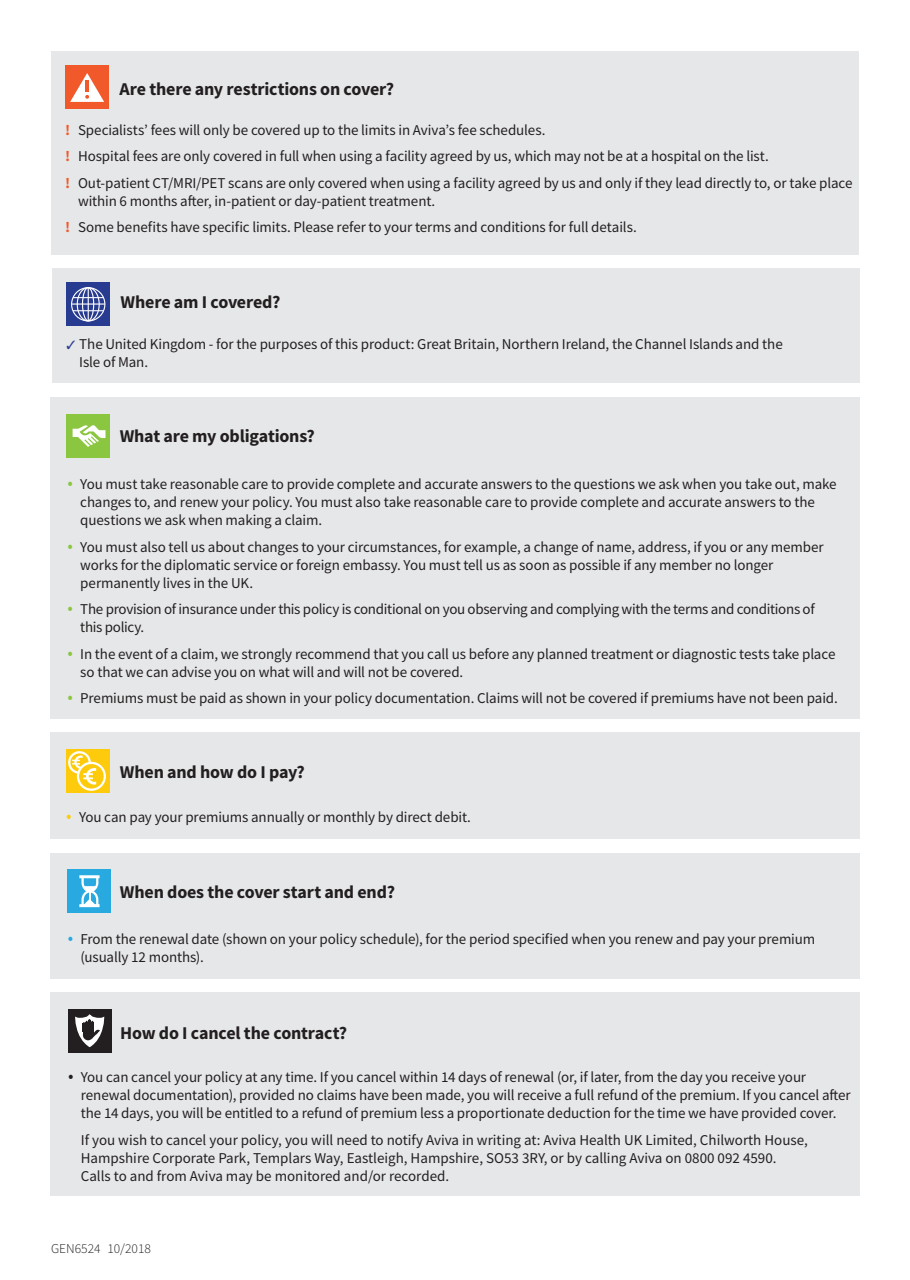
<style>
.page{position:relative;width:910px;height:1280px;background:#fff}
.page>*{position:absolute;margin:0;border:0;box-sizing:border-box;transform-origin:0 0}
.t1{font:700 18px "Source Sans Pro";letter-spacing:-.01em;color:#231f20}
.t2{font:15px/18px "Source Sans Pro";letter-spacing:-.005em;color:#231f20}
.t3{font:300 13.5px "Source Sans Pro";color:#231f20}
.s1{font-weight:700;color:#f1592a}
.s2{color:#273b90}
.s3{font-weight:300;font-size:19.5px;color:#8bc640}
.s4{font-weight:300;font-size:19.5px;color:#fdcb0b}
.s5{font-weight:300;font-size:19.5px;color:#28a9e0}
.s6{font-weight:300;font-size:19.5px}
</style>
<div class="page">
<div style="left:52px;top:269px;width:808px;height:114px;background:#e6e7e9"></div>
<div style="left:66px;top:283px;width:43px;height:42px;background:#273b90"></div>
<svg style="left:67px;top:283px;width:43px;height:43px"></svg>
<div style="left:71px;top:287px;width:34px;height:34px;border:1px solid #fff;border-radius:50%"></div>
<div style="left:77px;top:287px;width:23px;height:34px;border:1px solid #fff;border-radius:50%"></div>
<div style="left:82px;top:287px;width:12px;height:34px;border:1px solid #fff;border-radius:50%"></div>
<hr style="left:88px;top:287px;width:1px;height:34px;background:#fff">
<hr style="left:72px;top:303px;width:33px;height:2px;background:#fff">
<hr style="left:73px;top:297px;width:30px;height:1px;background:#fff">
<hr style="left:73px;top:310px;width:30px;height:1px;background:#fff">
<div style="left:51px;top:51px;width:808px;height:204px;background:#e6e7e9"></div>
<div style="left:65px;top:66px;width:44px;height:43px;background:#f1592a"></div>
<svg style="left:70px;top:73px;width:34px;height:29px"></svg>
<div style="left:50px;top:397px;width:810px;height:322px;background:#e6e7e9"></div>
<div style="left:66px;top:415px;width:43px;height:43px;background:#8bc640"></div>
<svg style="left:73px;top:425px;width:32px;height:22px"></svg>
<div style="left:51px;top:733px;width:809px;height:106px;background:#e6e7e9"></div>
<div style="left:66px;top:749px;width:44px;height:44px;background:#fdcb0b"></div>
<svg style="left:69px;top:752px;width:21px;height:21px"></svg>
<div style="left:68px;top:751px;width:23px;height:23px;border:2px solid #fff;border-radius:50%"></div>
<svg style="left:78px;top:763px;width:27px;height:27px"></svg>
<div style="left:77px;top:762px;width:29px;height:29px;border:2px solid #fff;border-radius:50%"></div>
<svg style="left:72px;top:755px;width:24px;height:30px"></svg>
<div style="left:50px;top:853px;width:809px;height:125px;background:#e6e7e9"></div>
<div style="left:68px;top:869px;width:43px;height:44px;background:#28a9e0"></div>
<hr style="left:79px;top:875px;width:21px;height:3px;background:#fff">
<hr style="left:79px;top:904px;width:21px;height:3px;background:#fff">
<svg style="left:80px;top:875px;width:20px;height:33px"></svg>
<div style="left:50px;top:992px;width:809px;height:204px;background:#e6e7e9"></div>
<div style="left:68px;top:1009px;width:43px;height:43px;background:#231f20"></div>
<svg style="left:75px;top:1014px;width:30px;height:33px"></svg>
<p class="t1" style="left:120px;top:77px;width:276px">Are there any restrictions on cover?</p>
<p class="t2" style="left:65px;top:116px;width:789px;line-height:26.5px"><span class="s1">!</span> Specialists’ fees will only be covered up to the limits in Aviva’s fee schedules.<br><span class="s1">!</span> Hospital fees are only covered in full when using a facility agreed by us, which may not be at a hospital on the list.<br><span class="s1">!</span> Out-patient CT/MRI/PET scans are only covered when using a facility agreed by us and only if they lead directly to, or take place</p>
<p class="t2" style="left:65px;top:187px;width:573px;line-height:26.5px;text-indent:13px">within 6 months after, in-patient or day-patient treatment.<br><span class="s1">!</span> Some benefits have specific limits. Please refer to your terms and conditions for full details.</p>
<p class="t1" style="left:121px;top:290px;width:161px">Where am I covered?</p>
<p class="t2" style="left:79px;top:335px;width:705px;text-indent:-13px"><span class="s2">✓</span> The United Kingdom - for the purposes of this product: Great Britain, Northern Ireland, the Channel Islands and the<br>Isle of Man.</p>
<p class="t1" style="left:120px;top:423px;width:197px">What are my obligations?</p>
<p class="t2" style="left:80px;top:475px;width:758px;text-indent:-13px"><span class="s3">•</span> You must take reasonable care to provide complete and accurate answers to the questions we ask when you take out, make changes to, and renew your policy. You must also take reasonable care to provide complete and accurate answers to the questions we ask when making a claim.</p>
<p class="t2" style="left:80px;top:538px;width:745px;text-indent:-13px"><span class="s3">•</span> You must also tell us about changes to your circumstances, for example, a change of name, address, if you or any member works for the diplomatic service or foreign embassy. You must tell us as soon as possible if any member no longer permanently lives in the UK.</p>
<p class="t2" style="left:80px;top:600px;width:736px;text-indent:-13px"><span class="s3">•</span> The provision of insurance under this policy is conditional on you observing and complying with the terms and conditions of this policy.</p>
<p class="t2" style="left:80px;top:645px;width:757px;text-indent:-13px"><span class="s3">•</span> In the event of a claim, we strongly recommend that you call us before any planned treatment or diagnostic tests take place so that we can advise you on what will and will not be covered.</p>
<p class="t2" style="left:68px;top:689px;width:772px"><span class="s3">•</span> Premiums must be paid as shown in your policy documentation. Claims will not be covered if premiums have not been paid.</p>
<p class="t1" style="left:120px;top:760px;width:186px">When and how do I pay?</p>
<p class="t2" style="left:66px;top:808px;width:406px"><span class="s4">•</span> You can pay your premiums annually or monthly by direct debit.</p>
<p class="t1" style="left:120px;top:880px;width:277px">When does the cover start and end?</p>
<p class="t2" style="left:81px;top:930px;width:736px;text-indent:-13px"><span class="s5">•</span> From the renewal date (shown on your policy schedule), for the period specified when you renew and pay your premium (usually 12 months).</p>
<p class="t1" style="left:120px;top:1021px;width:228px">How do I cancel the contract?</p>
<p class="t2" style="left:81px;top:1068px;width:772px;text-indent:-13px"><span class="s6">•</span> You can cancel your policy at any time. If you cancel within 14 days of renewal (or, if later, from the day you receive your renewal documentation), provided no claims have been made, you will receive a full refund of the premium. If you cancel after the 14 days, you will be entitled to a refund of premium less a proportionate deduction for the time we have provided cover.</p>
<p class="t2" style="left:81px;top:1131px;width:729px">If you wish to cancel your policy, you will need to notify Aviva in writing at: Aviva Health UK Limited, Chilworth House,<br>Hampshire Corporate Park, Templars Way, Eastleigh, Hampshire, SO53 3RY, or by calling Aviva on 0800 092 4590.<br>Calls to and from Aviva may be monitored and/or recorded.</p>
<p class="t3" style="left:51px;top:1240px;width:101px">GEN6524 10/2018</p>
</div>
